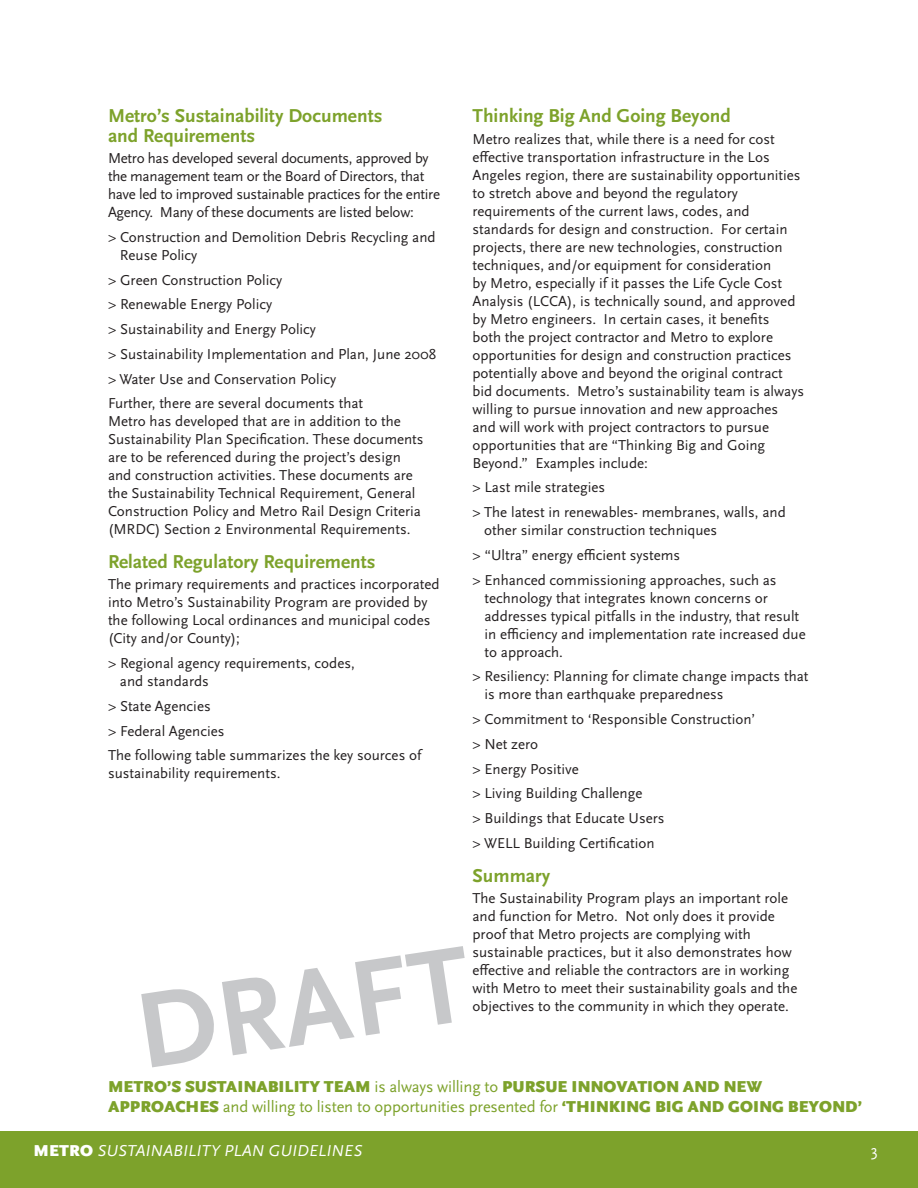
<style>
.page{position:relative;width:918px;height:1188px;background:#fff}
.page>*{position:absolute;margin:0;border:0;box-sizing:border-box;transform-origin:0 0}
.H3_Title_Case_Subhea{font:700 19.5px/19.5px "Scala Sans Pro";color:#7da22b}
.t1{font:900 16.5px/19.8px "Scala Sans Pro";color:#7da22b}
.Footer_Knockout{font:italic 16.5px "Scala Sans Pro";letter-spacing:.01em;color:#fff}
.t2{font:16.5px "Scala Sans Pro";color:#fff}
.Body{font:15px/18px "Scala Sans Pro";color:#231f20}
.Body-2{font:15px/18px "Scala Sans Pro";letter-spacing:-.02em;color:#231f20}
.s1{font-weight:400}
.s2{font-weight:900;font-style:normal}
</style>
<div class="page">
<div style="left:0;top:1132px;width:918px;height:56px;background:#7da22b"></div>
<svg style="left:141px;top:946px;width:324px;height:121px"></svg>
<p class="H3_Title_Case_Subhea" style="left:108px;top:106px;width:276px">Metro’s Sustainability Documents and Requirements</p>
<p class="Body-2" style="left:108px;top:149px;width:334px">Metro has developed several documents, approved by the management team or the Board of Directors, that have led to improved sustainable practices for the entire Agency. Many of these documents are listed below:</p>
<p class="Body" style="left:120px;top:228px;width:317px;text-indent:-12px">&gt; Construction and Demolition Debris Recycling and<br>Reuse Policy</p>
<p class="Body" style="left:108px;top:271px;width:176px">&gt; Green Construction Policy</p>
<p class="Body" style="left:108px;top:295px;width:166px">&gt; Renewable Energy Policy</p>
<p class="Body" style="left:108px;top:320px;width:210px">&gt; Sustainability and Energy Policy</p>
<p class="Body" style="left:108px;top:345px;width:330px">&gt; Sustainability Implementation and Plan, June 2008</p>
<p class="Body" style="left:108px;top:370px;width:230px">&gt; Water Use and Conservation Policy</p>
<p class="Body" style="left:108px;top:394px;width:317px">Further, there are several documents that<br>Metro has developed that are in addition to the Sustainability Plan Specification. These documents are to be referenced during the project’s design and construction activities. These documents are the Sustainability Technical Requirement, General Construction Policy and Metro Rail Design Criteria (MRDC) Section 2 Environmental Requirements.</p>
<p class="H3_Title_Case_Subhea" style="left:108px;top:552px;width:269px">Related Regulatory Requirements</p>
<p class="Body" style="left:108px;top:576px;width:333px">The primary requirements and practices incorporated into Metro’s Sustainability Program are provided by the following Local ordinances and municipal codes (City and/or County);</p>
<p class="Body" style="left:120px;top:654px;width:236px;text-indent:-12px">&gt; Regional agency requirements, codes, and standards</p>
<p class="Body" style="left:108px;top:697px;width:104px">&gt; State Agencies</p>
<p class="Body" style="left:108px;top:722px;width:118px">&gt; Federal Agencies</p>
<p class="Body" style="left:108px;top:747px;width:315px">The following table summarizes the key sources of sustainability requirements.</p>
<p class="H3_Title_Case_Subhea" style="left:472px;top:106px;width:260px">Thinking Big And Going Beyond</p>
<p class="Body" style="left:472px;top:130px;width:333px">Metro realizes that, while there is a need for cost effective transportation infrastructure in the Los Angeles region, there are sustainability opportunities to stretch above and beyond the regulatory requirements of the current laws, codes, and standards for design and construction. For certain projects, there are new technologies, construction techniques, and/or equipment for consideration<br>by Metro, especially if it passes the Life Cycle Cost Analysis (LCCA), is technically sound, and approved by Metro engineers. In certain cases, it benefits<br>both the project contractor and Metro to explore opportunities for design and construction practices potentially above and beyond the original contract bid documents. Metro’s sustainability team is always willing to pursue innovation and new approaches and will work with project contractors to pursue opportunities that are “Thinking Big and Going Beyond.” Examples include:</p>
<p class="Body" style="left:472px;top:478px;width:134px">&gt; Last mile strategies</p>
<p class="Body" style="left:484px;top:503px;width:303px;text-indent:-12px">&gt; The latest in renewables- membranes, walls, and other similar construction techniques</p>
<p class="Body" style="left:472px;top:546px;width:209px">&gt; “Ultra” energy efficient systems</p>
<p class="Body" style="left:484px;top:571px;width:323px;text-indent:-12px">&gt; Enhanced commissioning approaches, such as technology that integrates known concerns or addresses typical pitfalls in the industry, that result in efficiency and implementation rate increased due to approach.</p>
<p class="Body" style="left:484px;top:667px;width:326px;text-indent:-12px">&gt; Resiliency: Planning for climate change impacts that is more than earthquake preparedness</p>
<p class="Body" style="left:472px;top:710px;width:284px">&gt; Commitment to ‘Responsible Construction’</p>
<p class="Body" style="left:472px;top:735px;width:67px">&gt; Net zero</p>
<p class="Body" style="left:472px;top:760px;width:108px">&gt; Energy Positive</p>
<p class="Body" style="left:472px;top:784px;width:171px">&gt; Living Building Challenge</p>
<p class="Body" style="left:472px;top:809px;width:193px">&gt; Buildings that Educate Users</p>
<p class="Body" style="left:472px;top:834px;width:184px">&gt; WELL Building Certification</p>
<p class="H3_Title_Case_Subhea" style="left:472px;top:866px;width:79px">Summary</p>
<p class="Body" style="left:472px;top:889px;width:326px">The Sustainability Program plays an important role and function for Metro. Not only does it provide proof that Metro projects are complying with sustainable practices, but it also demonstrates how effective and reliable the contractors are in working with Metro to meet their sustainability goals and the objectives to the community in which they operate.</p>
<p class="t1" style="left:108px;top:1077px;width:755px">METRO’S SUSTAINABILITY TEAM <span class="s1">is always willing to</span> PURSUE INNOVATION AND NEW<br>APPROACHES <span class="s1">and willing to listen to opportunities presented for</span> ‘THINKING BIG AND GOING BEYOND’</p>
<p class="Footer_Knockout" style="left:34px;top:1141px;width:330px"><span class="s2">METRO</span> SUSTAINABILITY PLAN GUIDELINES</p>
<p class="t2" style="left:870px;top:1141px;width:9px">3</p>
</div>
